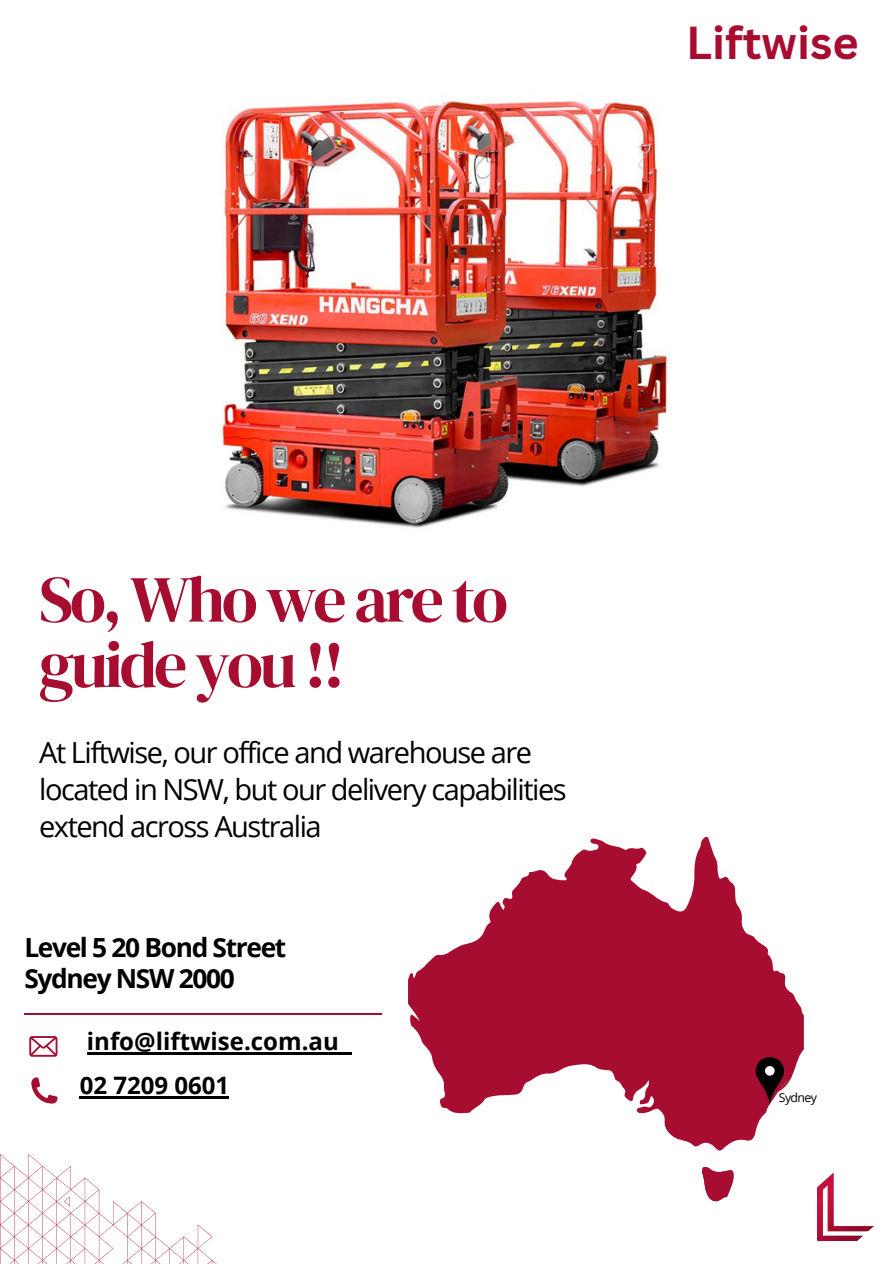
<style>
.page{position:relative;width:893px;height:1264px;background:#fff}
.page>*{position:absolute;margin:0;border:0;box-sizing:border-box;transform-origin:0 0}
.t1{font:65.55px/65.2px "DM Serif Display";letter-spacing:-.05em;color:#a60d31}
.t2{font:700 45px "Canva Sans";color:#a60d31}
.t3{font:28.95px/37.2px "Open Sans";letter-spacing:-.05em;color:#000}
.t4{font:700 26.25px/31.5px "Open Sans";letter-spacing:-.05em;color:#000}
.t5{font:700 24px "Open Sans";color:#000}
.t6{font:12.3px "Open Sans";letter-spacing:-.05em;color:#000}
</style>
<div class="page">
<img style="left:221px;top:98px;width:449px;height:430px">
<svg style="left:408px;top:837px;width:395px;height:314px;fill:#a60d31"></svg>
<svg style="left:702px;top:1167px;width:31px;height:35px"></svg>
<svg style="left:755px;top:1056px;width:48px;height:48px"></svg>
<hr style="left:24px;top:1013px;width:357px;height:2px;background:#a60d31">
<svg style="left:0;top:1154px;width:216px;height:109px"></svg>
<img style="left:817px;top:1173px;width:56px;height:67px">
<svg style="left:31px;top:1077px;width:26px;height:26px"></svg>
<svg style="left:29px;top:1036px;width:28px;height:20px"></svg>
<hr style="left:87px;top:1052px;width:252px;height:2px;background:#000">
<svg style="left:339px;top:1052px;width:12px;height:2px"></svg>
<hr style="left:80px;top:1096px;width:149px;height:2px;background:#000">
<p class="t2" style="left:686px;top:11px;width:174px">Liftwise</p>
<p class="t1" style="left:39px;top:566px;width:470px">So, Who we are to guide you !!</p>
<p class="t3" style="left:39px;top:733px;width:529px">At Liftwise, our office and warehouse are located in NSW, but our delivery capabilities extend across Australia</p>
<p class="t4" style="left:24px;top:930px;width:263px">Level 5 20 Bond Street<br>Sydney NSW 2000</p>
<h3 class="t5" style="left:87px;top:1024px;width:253px">info@liftwise.com.au</h3>
<p class="t5" style="left:80px;top:1068px;width:151px">02 7209 0601</p>
<h1 class="t6" style="left:778px;top:1088px;width:40px">Sydney</h1>
</div>
